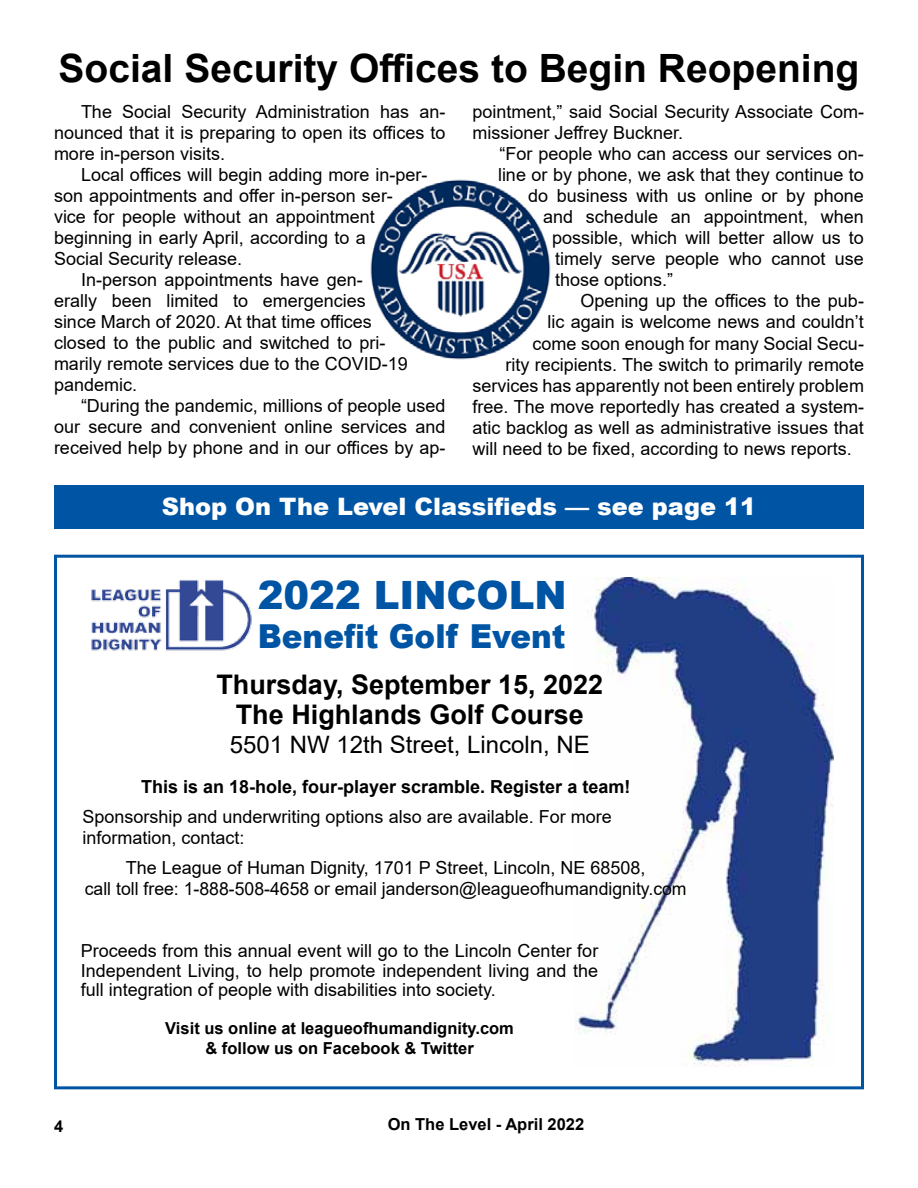
<style>
.page{position:relative;width:918px;height:1188px;background:#fff}
.page>*{position:absolute;margin:0;border:0;box-sizing:border-box;transform-origin:0 0}
.t1{font:700 39px "Arial";color:#000}
.t2{font:900 39px "Arial";color:#0054a4}
.t3{font:900 33px "Arial";color:#0054a4;scale:.94 1}
.t4{font:700 27px/30px "Arial";color:#000;text-align:center}
.t5{font:900 24px "Arial";color:#fff}
.t6{font:24px "Arial";color:#000}
.t7{font:18px/21px "Arial";color:#000;text-align:justify}
.t8{font:700 18px "Arial";color:#000}
.t9{font:700 16.5px/19.8px "Arial";color:#000;text-align:center}
</style>
<div class="page">
<img style="left:370px;top:179px;width:181px;height:181px">
<div style="left:54px;top:486px;width:810px;height:43px;background:#0054a4"></div>
<img style="left:576px;top:578px;width:258px;height:489px">
<div style="left:54px;top:555px;width:810px;height:534px;border:3px solid #0054a4"></div>
<img style="left:91px;top:580px;width:161px;height:71px">
<h1 class="t1" style="left:59px;top:41px;width:802px">Social Security Offices to Begin Reopening</h1>
<p class="t7" style="left:54px;top:101px;width:393px;text-indent:27px">The Social Security Administration has an&shy;nounced that it is preparing to open its offices to more in-person visits.</p>
<p class="t7" style="left:81px;top:164px;width:348px">Local offices will begin adding more in-per-</p>
<p class="t7" style="left:54px;top:185px;width:340px">son appointments and offer in-person ser-</p>
<p class="t7" style="left:54px;top:206px;width:322px">vice for people without an appointment</p>
<p class="t7" style="left:54px;top:227px;width:313px">beginning in early April, according to a</p>
<p class="t7" style="left:54px;top:248px;width:190px">Social Security release.</p>
<p class="t7" style="left:81px;top:269px;width:283px">In-person appointments have gen-</p>
<p class="t7" style="left:54px;top:290px;width:313px">erally been limited to emergencies</p>
<p class="t7" style="left:54px;top:311px;width:319px">since March of 2020. At that time offices</p>
<p class="t7" style="left:54px;top:332px;width:333px">closed to the public and switched to pri-</p>
<p class="t7" style="left:54px;top:353px;width:355px">marily remote services due to the COVID-19</p>
<p class="t7" style="left:54px;top:374px;width:85px">pandemic.</p>
<p class="t7" style="left:81px;top:395px;width:366px">“During the pandemic, millions of people used</p>
<p class="t7" style="left:54px;top:416px;width:393px">our secure and convenient online services and</p>
<p class="t7" style="left:54px;top:438px;width:393px">received help by phone and in our offices by ap-</p>
<p class="t7" style="left:472px;top:101px;width:393px">pointment,” said Social Security Associate Com&shy;missioner Jeffrey Buckner.</p>
<p class="t7" style="left:500px;top:144px;width:366px">“For people who can access our services on-</p>
<p class="t7" style="left:498px;top:165px;width:367px">line or by phone, we ask that they continue to</p>
<p class="t7" style="left:528px;top:186px;width:337px">do business with us online or by phone</p>
<p class="t7" style="left:543px;top:207px;width:322px">and schedule an appointment, when</p>
<p class="t7" style="left:552px;top:228px;width:313px">possible, which will better allow us to</p>
<p class="t7" style="left:555px;top:249px;width:310px">timely serve people who cannot use</p>
<p class="t7" style="left:555px;top:270px;width:120px">those options.”</p>
<p class="t7" style="left:581px;top:291px;width:285px">Opening up the offices to the pub-</p>
<p class="t7" style="left:548px;top:312px;width:318px">lic again is welcome news and couldn’t</p>
<p class="t7" style="left:533px;top:333px;width:333px">come soon enough for many Social Secu-</p>
<p class="t7" style="left:506px;top:354px;width:360px">rity recipients. The switch to primarily remote</p>
<p class="t7" style="left:473px;top:375px;width:393px">services has apparently not been entirely problem</p>
<p class="t7" style="left:473px;top:396px;width:393px">free. The move reportedly has created a system-</p>
<p class="t7" style="left:473px;top:417px;width:393px">atic backlog as well as administrative issues that</p>
<p class="t7" style="left:473px;top:438px;width:381px">will need to be fixed, according to news reports.</p>
<h3 class="t5" style="left:162px;top:489px;width:596px">Shop On The Level Classifieds — see page 11</h3>
<h1 class="t2" style="left:258px;top:567px;width:310px">2022 LINCOLN</h1>
<h2 class="t3" style="left:258px;top:613px;width:329px">Benefit Golf Event</h2>
<h3 class="t4" style="left:216px;top:670px;width:388px">Thursday, September 15, 2022<br>The Highlands Golf Course</h3>
<h3 class="t6" style="left:230px;top:728px;width:362px">5501 NW 12th Street, Lincoln, NE</h3>
<p class="t8" style="left:141px;top:774px;width:491px">This is an 18-hole, four-player scramble. Register a team!</p>
<p class="t7" style="left:83px;top:806px;width:531px">Sponsorship and underwriting options also are available. For more information, contact:</p>
<p class="t7" style="left:85px;top:857px;width:603px;text-align:center">The League of Human Dignity, 1701 P Street, Lincoln, NE 68508,<br>call toll free: 1-888-508-4658 or email janderson@leagueofhumandignity.com</p>
<p class="t7" style="left:81px;top:941px;width:519px;line-height:19.5px">Proceeds from this annual event will go to the Lincoln Center for Independent Living, to help promote independent living and the full integration of people with disabilities into society.</p>
<p class="t9" style="left:165px;top:1018px;width:350px">Visit us online at leagueofhumandignity.com &amp; follow us on Facebook &amp; Twitter</p>
<p class="t9" style="left:54px;top:1116px;width:11px">4</p>
<p class="t9" style="left:388px;top:1114px;width:198px">On The Level - April 2022</p>
</div>
